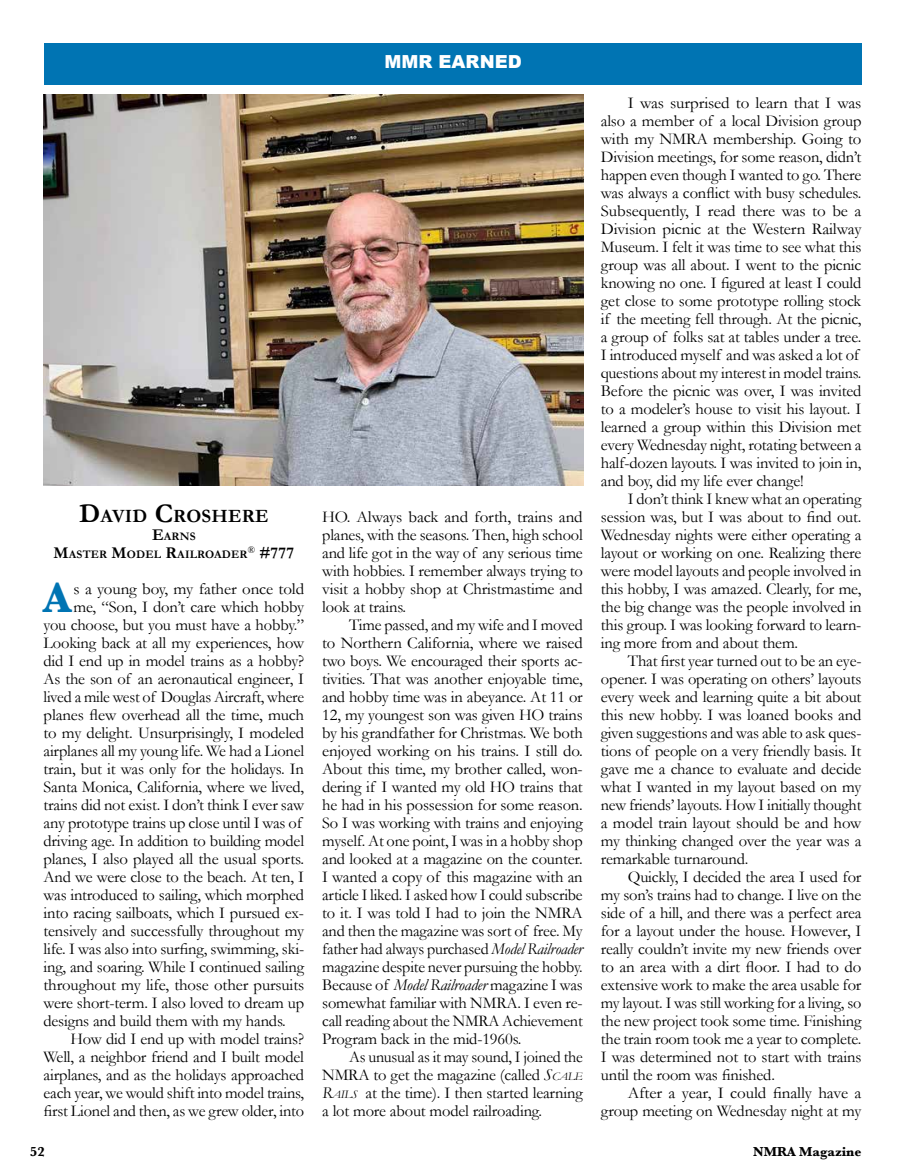
<style>
.page{position:relative;width:905px;height:1175px;background:#fff}
.page>*{position:absolute;margin:0;border:0;box-sizing:border-box;transform-origin:0 0}
.t1{font:700 43.65px "Baskerville";color:#0074b3}
.t2{font:700 18.9px "Garamond";letter-spacing:.015em;color:#000}
.t3{font:900 18px "Arial";color:#fff}
.t4{font:16.5px/18px "Garamond";letter-spacing:-.01em;color:#000;text-align:justify}
.t5{font:700 16.5px "Garamond";color:#000}
.t6{font:700 13.5px "Baskerville";color:#000}
.t7{font:700 11.55px/18px "Garamond";letter-spacing:.015em;color:#000}
.s1{font-size:27px}
.s2{font-size:16.5px}
.s3{font-style:italic}
.s4{font-style:italic;font-size:11.55px}
</style>
<div class="page">
<div style="left:44px;top:44px;width:817px;height:41px;background:#0074b3"></div>
<img style="left:44px;top:94px;width:539px;height:391px">
<p class="t2" style="left:79px;top:505px;width:191px"><span class="s1">D</span>AVID <span class="s1">C</span>ROSHERE</p>
<p class="t7" style="left:54px;top:527px;width:195px;text-indent:98px"><span class="s2">E</span>ARNS<br><span class="s2">M</span>ASTER <span class="s2">M</span>ODEL <span class="s2">R</span>AILROADER</p>
<p class="t5" style="left:248px;top:543px;width:48px"><sup>®</sup> #777</p>
<h1 class="t1" style="left:44px;top:567px;width:29px">A</h1>
<p class="t4" style="left:73px;top:580px;width:232px">s a young boy, my father once told</p>
<p class="t4" style="left:73px;top:598px;width:232px">me, “Son, I don’t care which hobby</p>
<p class="t4" style="left:44px;top:616px;width:262px">you choose, but you must have a hobby.”</p>
<p class="t4" style="left:44px;top:634px;width:262px">Looking back at all my experiences, how</p>
<p class="t4" style="left:44px;top:652px;width:262px">did I end up in model trains as a hobby?</p>
<p class="t4" style="left:44px;top:670px;width:262px">As the son of an aeronautical engineer, I</p>
<p class="t4" style="left:44px;top:688px;width:262px">lived a mile west of Douglas Aircraft, where</p>
<p class="t4" style="left:44px;top:706px;width:262px">planes flew overhead all the time, much</p>
<p class="t4" style="left:44px;top:724px;width:262px">to my delight. Unsurprisingly, I modeled</p>
<p class="t4" style="left:44px;top:742px;width:262px">airplanes all my young life. We had a Lionel</p>
<p class="t4" style="left:44px;top:760px;width:262px">train, but it was only for the holidays. In</p>
<p class="t4" style="left:44px;top:778px;width:262px">Santa Monica, California, where we lived,</p>
<p class="t4" style="left:44px;top:796px;width:262px">trains did not exist. I don’t think I ever saw</p>
<p class="t4" style="left:44px;top:814px;width:260px">any prototype trains up close until I was of</p>
<p class="t4" style="left:44px;top:832px;width:262px">driving age. In addition to building model</p>
<p class="t4" style="left:44px;top:850px;width:262px">planes, I also played all the usual sports.</p>
<p class="t4" style="left:44px;top:868px;width:262px">And we were close to the beach. At ten, I</p>
<p class="t4" style="left:44px;top:886px;width:262px">was introduced to sailing, which morphed</p>
<p class="t4" style="left:44px;top:904px;width:262px">into racing sailboats, which I pursued ex-</p>
<p class="t4" style="left:44px;top:922px;width:262px">tensively and successfully throughout my</p>
<p class="t4" style="left:44px;top:940px;width:262px">life. I was also into surfing, swimming, ski-</p>
<p class="t4" style="left:44px;top:958px;width:262px">ing, and soaring. While I continued sailing</p>
<p class="t4" style="left:44px;top:976px;width:262px">throughout my life, those other pursuits</p>
<p class="t4" style="left:44px;top:994px;width:262px">were short-term. I also loved to dream up</p>
<p class="t4" style="left:44px;top:1012px;width:244px">designs and build them with my hands.</p>
<p class="t4" style="left:71px;top:1030px;width:235px">How did I end up with model trains?</p>
<p class="t4" style="left:44px;top:1048px;width:262px">Well, a neighbor friend and I built model</p>
<p class="t4" style="left:44px;top:1066px;width:262px">airplanes, and as the holidays approached</p>
<p class="t4" style="left:44px;top:1084px;width:262px">each year, we would shift into model trains,</p>
<p class="t4" style="left:44px;top:1102px;width:262px">first Lionel and then, as we grew older, into</p>
<p class="t3" style="left:384px;top:49px;width:138px">MMR EARNED</p>
<p class="t4" style="left:322px;top:508px;width:262px">HO. Always back and forth, trains and planes, with the seasons. Then, high school and life got in the way of any serious time with hobbies. I remember always trying to visit a hobby shop at Christmastime and look at trains.</p>
<p class="t4" style="left:322px;top:616px;width:262px;text-indent:27px">Time passed, and my wife and I moved to Northern California, where we raised two boys. We encouraged their sports ac&shy;tivities. That was another enjoyable time, and hobby time was in abeyance. At 11 or 12, my youngest son was given HO trains by his grandfather for Christmas. We both enjoyed working on his trains. I still do.<br>About this time, my brother called, won&shy;dering if I wanted my old HO trains that he had in his possession for some reason.<br>So I was working with trains and enjoying myself. At one point, I was in a hobby shop and looked at a magazine on the counter.<br>I wanted a copy of this magazine with an article I liked. I asked how I could subscribe to it. I was told I had to join the NMRA and then the magazine was sort of free. My father had always purchased <span class="s3">Model Railroader </span>magazine despite never pursuing the hobby.<br>Because of <span class="s3">Model Railroader</span> magazine I was somewhat familiar with NMRA. I even re&shy;call reading about the NMRA Achievement Program back in the mid-1960s.</p>
<p class="t4" style="left:322px;top:1048px;width:262px;text-indent:27px">As unusual as it may sound, I joined the NMRA to get the magazine (called <span class="s3">S</span><span class="s4">CALE </span><span class="s3">R</span><span class="s4">AILS</span> at the time). I then started learning a lot more about model railroading.</p>
<p class="t4" style="left:600px;top:94px;width:262px;text-align:left;text-indent:27px">I was surprised to learn that I was also a member of a local Division group with my NMRA membership. Going to Division meetings, for some reason, didn’t happen even though I wanted to go. There was always a conflict with busy schedules.<br>Subsequently, I read there was to be a Division picnic at the Western Railway Museum. I felt it was time to see what this group was all about. I went to the picnic knowing no one. I figured at least I could get close to some prototype rolling stock if the meeting fell through. At the picnic, a group of folks sat at tables under a tree.<br>I introduced myself and was asked a lot of questions about my interest in model trains.<br>Before the picnic was over, I was invited to a modeler’s house to visit his layout. I learned a group within this Division met every Wednesday night, rotating between a half-dozen layouts. I was invited to join in, and boy, did my life ever change!</p>
<p class="t4" style="left:600px;top:490px;width:262px;text-indent:27px">I don’t think I knew what an operating session was, but I was about to find out.<br>Wednesday nights were either operating a layout or working on one. Realizing there were model layouts and people involved in this hobby, I was amazed. Clearly, for me, the big change was the people involved in this group. I was looking forward to learn&shy;ing more from and about them.</p>
<p class="t4" style="left:600px;top:652px;width:262px;text-indent:27px">That first year turned out to be an eye&shy;opener. I was operating on others’ layouts every week and learning quite a bit about this new hobby. I was loaned books and given suggestions and was able to ask ques&shy;tions of people on a very friendly basis. It gave me a chance to evaluate and decide what I wanted in my layout based on my new friends’ layouts. How I initially thought a model train layout should be and how my thinking changed over the year was a remarkable turnaround.</p>
<p class="t4" style="left:600px;top:868px;width:262px;text-indent:27px">Quickly, I decided the area I used for my son’s trains had to change. I live on the side of a hill, and there was a perfect area for a layout under the house. However, I really couldn’t invite my new friends over to an area with a dirt floor. I had to do extensive work to make the area usable for my layout. I was still working for a living, so the new project took some time. Finishing the train room took me a year to complete.<br>I was determined not to start with trains until the room was finished.</p>
<p class="t4" style="left:600px;top:1084px;width:262px;text-align:right">After a year, I could finally have a group meeting on Wednesday night at my</p>
<p class="t6" style="left:30px;top:1142px;width:16px">52</p>
<p class="t6" style="left:753px;top:1142px;width:110px">NMRA Magazine</p>
</div>
